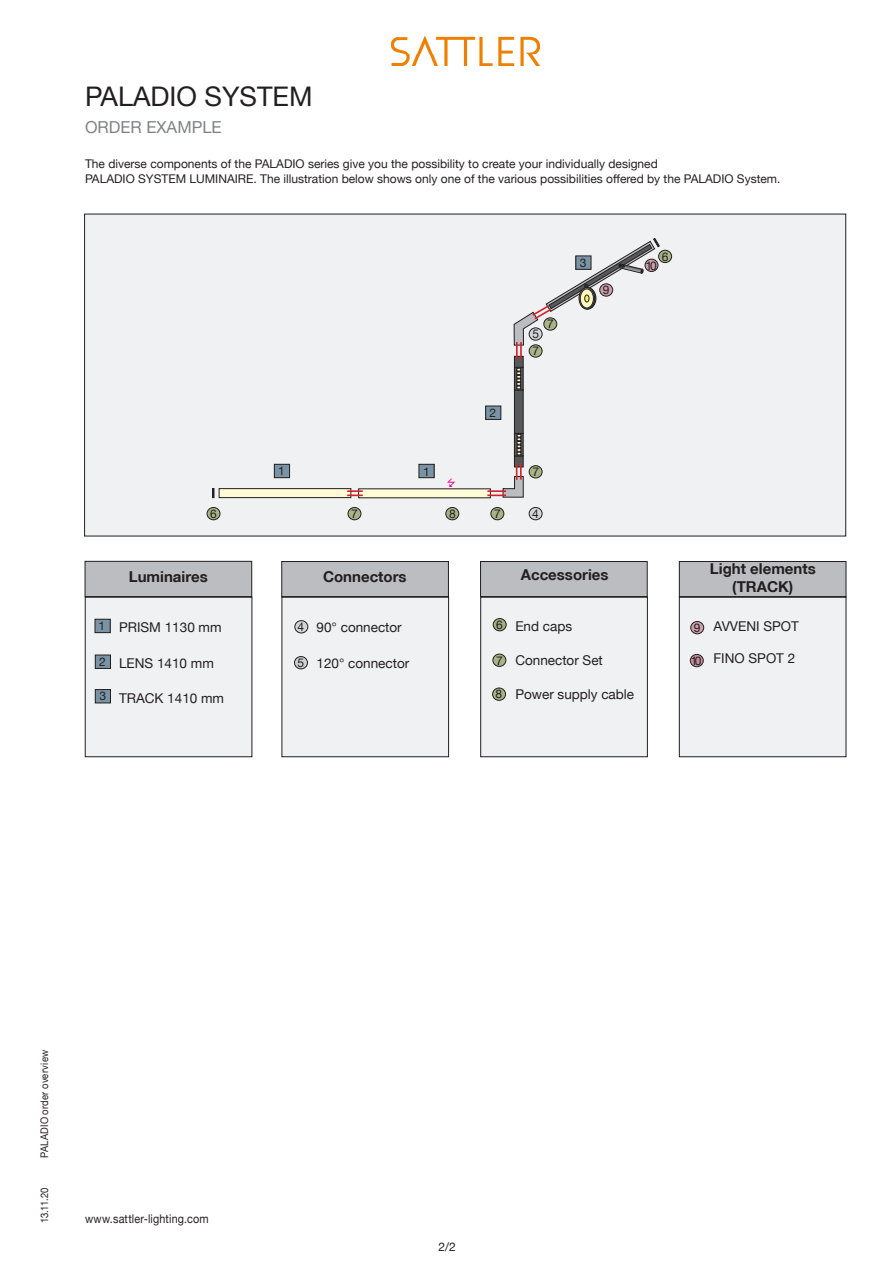
<style>
.page{position:relative;width:893px;height:1263px;background:#fff}
.page>*{position:absolute;margin:0;border:0;box-sizing:border-box;transform-origin:0 0}
.t1{font:27px "Helvetica Neue";color:#231f20}
.t2{font:16.5px "Helvetica Neue";color:#808285}
.t3{font:700 15px/18px "Helvetica Neue";color:#231f20;text-align:center}
.t4{font:13.5px "Helvetica Neue";color:#231f20}
.t5{font:12px/14.4px "Helvetica Neue";color:#231f20}
.t6{font:12px "Helvetica Neue";color:#231f20;scale:.9 1}
.t7{font:10.5px "Helvetica Neue";letter-spacing:.02em;color:#231f20;scale:.9 1}
</style>
<div class="page">
<img style="left:391px;top:36px;width:148px;height:30px">
<div style="left:679px;top:597px;width:167px;height:160px;background:#f0f1f2"></div>
<div style="left:679px;top:597px;width:167px;height:160px;border:1px solid #231f20"></div>
<div style="left:481px;top:597px;width:166px;height:160px;background:#f0f1f2"></div>
<div style="left:480px;top:597px;width:168px;height:160px;border:1px solid #231f20"></div>
<div style="left:282px;top:597px;width:167px;height:160px;background:#f0f1f2"></div>
<div style="left:282px;top:597px;width:167px;height:160px;border:1px solid #231f20"></div>
<div style="left:85px;top:597px;width:167px;height:160px;background:#f0f1f2"></div>
<div style="left:85px;top:597px;width:167px;height:160px;border:1px solid #231f20"></div>
<div style="left:85px;top:561px;width:167px;height:36px;background:#bcbdc0"></div>
<div style="left:85px;top:561px;width:167px;height:36px;border:1px solid #231f20"></div>
<div style="left:282px;top:561px;width:166px;height:36px;background:#bcbdc0"></div>
<div style="left:282px;top:561px;width:167px;height:36px;border:1px solid #231f20"></div>
<div style="left:480px;top:561px;width:167px;height:36px;background:#bcbdc0"></div>
<div style="left:480px;top:561px;width:167px;height:36px;border:1px solid #231f20"></div>
<div style="left:679px;top:561px;width:167px;height:36px;background:#bcbdc0"></div>
<div style="left:679px;top:561px;width:167px;height:36px;border:1px solid #231f20"></div>
<hr style="left:85px;top:596px;width:167px;height:1px;background:#231f20">
<hr style="left:281px;top:596px;width:167px;height:1px;background:#231f20">
<hr style="left:481px;top:596px;width:166px;height:1px;background:#231f20">
<hr style="left:679px;top:596px;width:167px;height:1px;background:#231f20">
<div style="left:295px;top:621px;width:13px;height:12px;background:#d5d6d8;border-radius:50%"></div>
<div style="left:295px;top:620px;width:13px;height:13px;border:1px solid #231f20;border-radius:50%"></div>
<div style="left:294px;top:656px;width:13px;height:13px;background:#cfd0d2;border-radius:50%"></div>
<div style="left:294px;top:656px;width:14px;height:13px;border:1px solid #231f20;border-radius:50%"></div>
<div style="left:493px;top:618px;width:13px;height:13px;background:#a4af81;border-radius:50%"></div>
<div style="left:493px;top:618px;width:13px;height:13px;border:1px solid #231f20;border-radius:50%"></div>
<div style="left:493px;top:654px;width:13px;height:12px;background:#a9b387;border-radius:50%"></div>
<div style="left:493px;top:654px;width:13px;height:12px;border:1px solid #231f20;border-radius:50%"></div>
<div style="left:493px;top:688px;width:13px;height:12px;background:#a9b387;border-radius:50%"></div>
<div style="left:492px;top:688px;width:14px;height:12px;border:1px solid #231f20;border-radius:50%"></div>
<div style="left:691px;top:621px;width:13px;height:13px;background:#cd9fab;border-radius:50%"></div>
<div style="left:691px;top:621px;width:13px;height:13px;border:1px solid #231f20;border-radius:50%"></div>
<div style="left:690px;top:654px;width:13px;height:13px;background:#c58f9e;border-radius:50%"></div>
<div style="left:690px;top:654px;width:13px;height:13px;border:1px solid #231f20;border-radius:50%"></div>
<div style="left:85px;top:214px;width:761px;height:322px;background:#f0f1f2"></div>
<div style="left:219px;top:489px;width:132px;height:9px;background:#fffbd6"></div>
<div style="left:219px;top:488px;width:132px;height:10px;border:1px solid #231f20"></div>
<svg style="left:212px;top:488px;width:2px;height:10px"></svg>
<div style="left:529px;top:507px;width:13px;height:13px;background:#d5d6d8;border-radius:50%"></div>
<div style="left:529px;top:507px;width:13px;height:13px;border:1px solid #231f20;border-radius:50%"></div>
<div style="left:207px;top:507px;width:13px;height:13px;background:#a9b387;border-radius:50%"></div>
<div style="left:207px;top:507px;width:13px;height:13px;border:1px solid #231f20;border-radius:50%"></div>
<div style="left:659px;top:250px;width:13px;height:13px;background:#a9b387;border-radius:50%"></div>
<div style="left:658px;top:250px;width:14px;height:13px;border:1px solid #231f20;border-radius:50%"></div>
<div style="left:491px;top:507px;width:13px;height:13px;background:#a9b387;border-radius:50%"></div>
<div style="left:491px;top:507px;width:13px;height:13px;border:1px solid #231f20;border-radius:50%"></div>
<div style="left:446px;top:507px;width:13px;height:13px;background:#a9b387;border-radius:50%"></div>
<div style="left:446px;top:507px;width:13px;height:13px;border:1px solid #231f20;border-radius:50%"></div>
<div style="left:529px;top:466px;width:13px;height:12px;background:#a9b387;border-radius:50%"></div>
<div style="left:529px;top:465px;width:13px;height:13px;border:1px solid #231f20;border-radius:50%"></div>
<div style="left:514px;top:390px;width:9px;height:43px;background:#57585a"></div>
<div style="left:514px;top:390px;width:9px;height:44px;border:1px solid #231f20"></div>
<div style="left:514px;top:456px;width:9px;height:11px;background:#57585a"></div>
<div style="left:514px;top:456px;width:9px;height:11px;border:1px solid #231f20"></div>
<div style="left:514px;top:433px;width:9px;height:23px;background:#424143"></div>
<div style="left:514px;top:433px;width:9px;height:23px;border:1px solid #231f20"></div>
<div style="left:514px;top:367px;width:9px;height:23px;background:#343233"></div>
<div style="left:514px;top:367px;width:9px;height:23px;border:1px solid #231f20"></div>
<div style="left:514px;top:356px;width:9px;height:11px;background:#57585a"></div>
<div style="left:514px;top:356px;width:9px;height:11px;border:1px solid #231f20"></div>
<svg style="left:517px;top:434px;width:4px;height:21px"></svg>
<svg style="left:517px;top:368px;width:4px;height:21px"></svg>
<div style="left:359px;top:489px;width:131px;height:9px;background:#fffbd6"></div>
<div style="left:348px;top:507px;width:13px;height:13px;background:#a9b387;border-radius:50%"></div>
<div style="left:348px;top:507px;width:13px;height:13px;border:1px solid #231f20;border-radius:50%"></div>
<svg style="left:347px;top:490px;width:16px;height:6px"></svg>
<svg style="left:487px;top:463px;width:37px;height:34px"></svg>
<svg style="left:514px;top:238px;width:146px;height:121px"></svg>
<div style="left:95px;top:619px;width:15px;height:14px;background:#7a94a5"></div>
<div style="left:95px;top:619px;width:15px;height:14px;border:1px solid #231f20"></div>
<div style="left:95px;top:655px;width:15px;height:13px;background:#7a94a5"></div>
<div style="left:95px;top:655px;width:16px;height:13px;border:1px solid #231f20"></div>
<div style="left:95px;top:689px;width:15px;height:14px;background:#7a94a5"></div>
<div style="left:95px;top:689px;width:16px;height:14px;border:1px solid #231f20"></div>
<div style="left:274px;top:464px;width:16px;height:14px;background:#7a94a5"></div>
<div style="left:274px;top:464px;width:16px;height:14px;border:1px solid #231f20"></div>
<div style="left:419px;top:464px;width:15px;height:14px;background:#7a94a5"></div>
<div style="left:419px;top:464px;width:15px;height:14px;border:1px solid #231f20"></div>
<div style="left:486px;top:406px;width:15px;height:13px;background:#7a94a5"></div>
<div style="left:576px;top:256px;width:15px;height:13px;background:#7a94a5"></div>
<h1 class="t1" style="left:85px;top:77px;width:229px">PALADIO SYSTEM</h1>
<h2 class="t2" style="left:85px;top:116px;width:138px">ORDER EXAMPLE</h2>
<p class="t5" style="left:85px;top:157px;width:697px">The diverse components of the PALADIO series give you the possibility to create your individually designed<br>PALADIO SYSTEM LUMINAIRE. The illustration below shows only one of the various possibilities offered by the PALADIO System.</p>
<p class="t5" style="left:532px;top:327px;width:8px">5</p>
<p class="t5" style="left:532px;top:344px;width:8px">7</p>
<p class="t5" style="left:547px;top:317px;width:8px">7</p>
<p class="t5" style="left:580px;top:256px;width:8px">3</p>
<p class="t5" style="left:603px;top:283px;width:8px">9</p>
<p class="t5" style="left:662px;top:250px;width:8px">6</p>
<p class="t5" style="left:645px;top:259px;width:13px">10</p>
<p class="t5" style="left:489px;top:407px;width:8px">2</p>
<p class="t5" style="left:210px;top:507px;width:8px">6</p>
<p class="t5" style="left:278px;top:464px;width:8px">1</p>
<p class="t5" style="left:423px;top:465px;width:8px">1</p>
<p class="t5" style="left:351px;top:507px;width:8px">7</p>
<p class="t5" style="left:449px;top:507px;width:8px">8</p>
<p class="t5" style="left:494px;top:507px;width:8px">7</p>
<p class="t5" style="left:532px;top:465px;width:8px">7</p>
<p class="t5" style="left:532px;top:507px;width:8px">4</p>
<p class="t5" style="left:99px;top:619px;width:8px">1</p>
<p class="t5" style="left:99px;top:655px;width:8px">2</p>
<p class="t5" style="left:99px;top:690px;width:8px">3</p>
<p class="t3" style="left:129px;top:567px;width:81px">Luminaires</p>
<p class="t3" style="left:323px;top:567px;width:85px">Connectors</p>
<p class="t3" style="left:521px;top:566px;width:89px">Accessories</p>
<p class="t3" style="left:710px;top:559px;width:107px">Light elements (TRACK)</p>
<p class="t4" style="left:317px;top:618px;width:87px">90° connector</p>
<p class="t4" style="left:317px;top:654px;width:94px">120° connector</p>
<p class="t5" style="left:496px;top:618px;width:8px">6</p>
<p class="t5" style="left:496px;top:654px;width:8px">7</p>
<p class="t5" style="left:496px;top:687px;width:8px">8</p>
<p class="t4" style="left:713px;top:616px;width:87px">AVVENI SPOT</p>
<p class="t4" style="left:713px;top:648px;width:83px">FINO SPOT 2</p>
<p class="t4" style="left:515px;top:616px;width:58px">End caps</p>
<p class="t4" style="left:515px;top:650px;width:89px">Connector Set</p>
<p class="t4" style="left:515px;top:684px;width:120px">Power supply cable</p>
<p class="t5" style="left:298px;top:620px;width:8px">4</p>
<p class="t5" style="left:298px;top:656px;width:8px">5</p>
<p class="t4" style="left:119px;top:618px;width:104px">PRISM 1130 mm</p>
<p class="t4" style="left:119px;top:654px;width:96px">LENS 1410 mm</p>
<p class="t4" style="left:119px;top:688px;width:107px">TRACK 1410 mm</p>
<p class="t5" style="left:694px;top:621px;width:8px">9</p>
<p class="t5" style="left:691px;top:654px;width:12px">10</p>
<p class="t7" style="left:37px;top:1158px;width:122px;rotate:-90deg">PALADIO order overview</p>
<p class="t7" style="left:37px;top:1223px;width:41px;rotate:-90deg">13.11.20</p>
<p class="t6" style="left:85px;top:1210px;width:139px">www.sattler-lighting.com</p>
<p class="t5" style="left:438px;top:1240px;width:19px">2/2</p>
</div>
